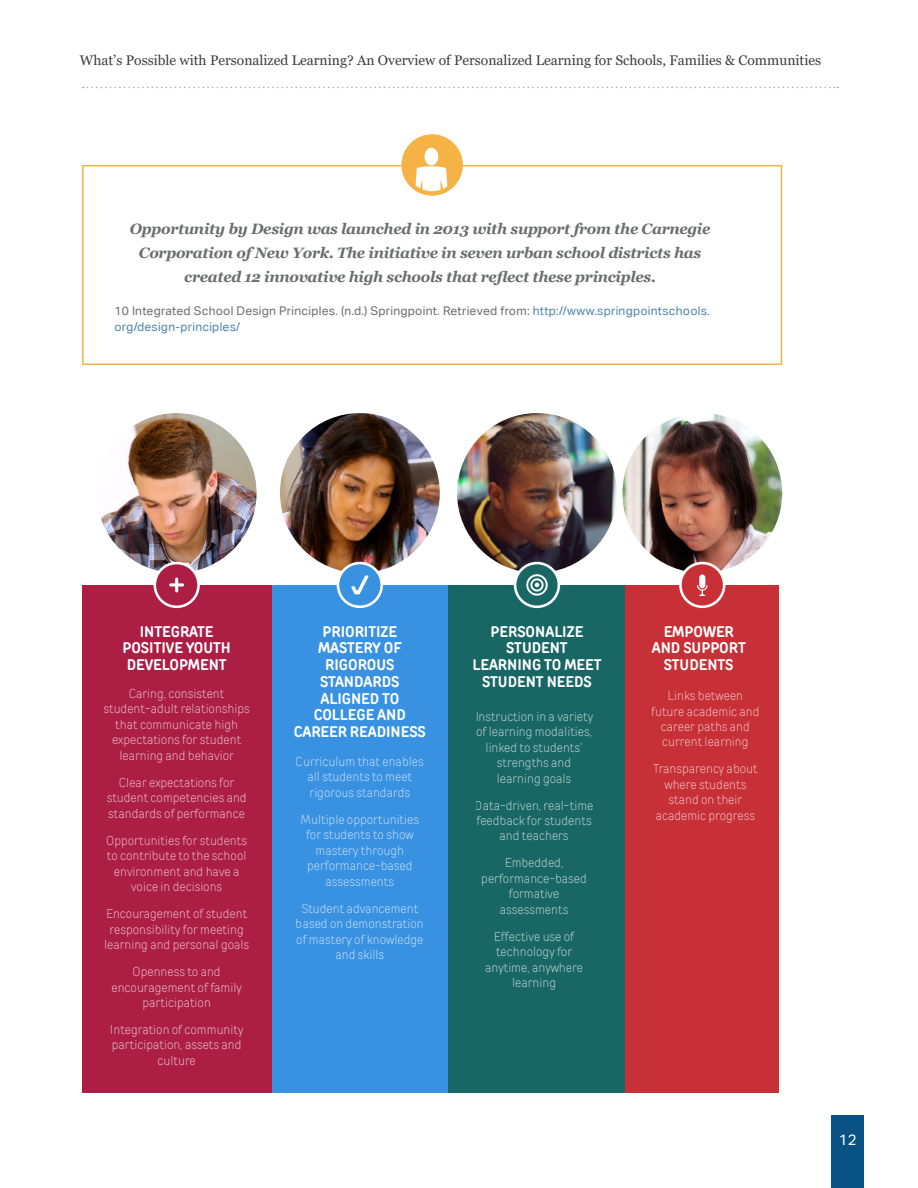
<style>
.page{position:relative;width:918px;height:1188px;background:#fff}
.page>*{position:absolute;margin:0;border:0;box-sizing:border-box;transform-origin:0 0}
.t1{font:700 15.45px/16.8px "TT Rounds Condensed";color:#fff;text-align:center}
.t2{font:italic 700 15px/24px "Georgia";letter-spacing:-.02em;color:#6c6d70;text-align:center}
.t3{font:15px "Aktiv Grotesk";color:#fff}
.t4{font:13.8px "Georgia";color:#3e3e3f}
.t5{font:300 12.9px/15.5px "TT Rounds Condensed";color:#fff;text-align:center}
.t6{font:12px/16.5px "Aktiv Grotesk";letter-spacing:.02em;color:#6c6d70}
.s1{color:#5286aa}
</style>
<div class="page">
<svg style="left:83px;top:87px;width:755px;height:1px"></svg>
<div style="left:832px;top:1116px;width:32px;height:72px;background:#085285"></div>
<img style="left:457px;top:413px;width:160px;height:160px;border-radius:80px">
<img style="left:622px;top:413px;width:160px;height:160px;border-radius:80px">
<img style="left:280px;top:413px;width:160px;height:160px;border-radius:80px">
<div style="left:271px;top:585px;width:177px;height:507px;background:#3991e1"></div>
<div style="left:338px;top:563px;width:44px;height:44px;background:#3991e1;border-radius:50%"></div>
<div style="left:337px;top:562px;width:46px;height:46px;border:3px solid #fff;border-radius:50%"></div>
<div style="left:448px;top:585px;width:178px;height:507px;background:#186765"></div>
<div style="left:515px;top:563px;width:44px;height:44px;background:#186765;border-radius:50%"></div>
<div style="left:514px;top:562px;width:46px;height:46px;border:3px solid #fff;border-radius:50%"></div>
<div style="left:626px;top:585px;width:153px;height:507px;background:#c73036"></div>
<div style="left:680px;top:563px;width:44px;height:44px;background:#c73036;border-radius:50%"></div>
<div style="left:679px;top:562px;width:46px;height:46px;border:3px solid #fff;border-radius:50%"></div>
<img style="left:97px;top:413px;width:160px;height:160px;border-radius:80px">
<div style="left:82px;top:585px;width:189px;height:507px;background:#ad1e44"></div>
<div style="left:155px;top:563px;width:44px;height:44px;background:#ad1e44;border-radius:50%"></div>
<div style="left:154px;top:562px;width:46px;height:46px;border:3px solid #fff;border-radius:50%"></div>
<svg style="left:169px;top:577px;width:15px;height:15px"></svg>
<svg style="left:351px;top:575px;width:18px;height:19px"></svg>
<div style="left:699px;top:575px;width:6px;height:13px;background:#fff;border-radius:3px"></div>
<svg style="left:697px;top:585px;width:11px;height:11px"></svg>
<svg style="left:526px;top:574px;width:22px;height:22px"></svg>
<div style="left:82px;top:165px;width:700px;height:200px;border:2px solid #f4b344"></div>
<svg style="left:401px;top:134px;width:62px;height:62px"></svg>
<p class="t4" style="left:80px;top:52px;width:743px">What’s Possible with Personalized Learning? An Overview of Personalized Learning for Schools, Families &amp; Communities</p>
<p class="t2" style="left:130px;top:217px;width:582px">Opportunity by Design was launched in 2013 with support from the Carnegie<br>Corporation of New York. The initiative in seven urban school districts has created 12 innovative high schools that reflect these principles.</p>
<p class="t6" style="left:114px;top:302px;width:597px">10 Integrated School Design Principles. (n.d.) Springpoint. Retrieved from: <span class="s1">http://www.springpointschools. org/design-principles/</span></p>
<p class="t1" style="left:122px;top:623px;width:110px">INTEGRATE<br>POSITIVE YOUTH<br>DEVELOPMENT</p>
<p class="t5" style="left:103px;top:686px;width:148px">Caring, consistent student-adult relationships that communicate high expectations for student learning and behavior</p>
<p class="t5" style="left:107px;top:774px;width:142px">Clear expectations for student competencies and standards of performance</p>
<p class="t5" style="left:106px;top:832px;width:142px">Opportunities for students to contribute to the school environment and have a voice in decisions</p>
<p class="t5" style="left:104px;top:906px;width:147px">Encouragement of student responsibility for meeting learning and personal goals</p>
<p class="t5" style="left:111px;top:964px;width:132px">Openness to and encouragement of family participation</p>
<p class="t5" style="left:110px;top:1022px;width:135px">Integration of community participation, assets and culture</p>
<p class="t1" style="left:294px;top:623px;width:134px">PRIORITIZE<br>MASTERY OF<br>RIGOROUS<br>STANDARDS<br>ALIGNED TO<br>COLLEGE AND<br>CAREER READINESS</p>
<p class="t5" style="left:296px;top:754px;width:129px">Curriculum that enables all students to meet rigorous standards</p>
<p class="t5" style="left:301px;top:811px;width:120px">Multiple opportunities for students to show mastery through performance-based assessments</p>
<p class="t5" style="left:296px;top:900px;width:129px">Student advancement based on demonstration of mastery of knowledge and skills</p>
<p class="t1" style="left:472px;top:623px;width:130px">PERSONALIZE<br>STUDENT<br>LEARNING TO MEET<br>STUDENT NEEDS</p>
<p class="t5" style="left:475px;top:708px;width:120px">Instruction in a variety of learning modalities, linked to students’ strengths and learning goals</p>
<p class="t5" style="left:475px;top:797px;width:120px">Data-driven, real-time feedback for students and teachers</p>
<p class="t5" style="left:481px;top:855px;width:107px">Embedded, performance-based formative assessments</p>
<p class="t5" style="left:485px;top:928px;width:99px">Effective use of technology for anytime, anywhere learning</p>
<p class="t1" style="left:652px;top:623px;width:96px">EMPOWER<br>AND SUPPORT<br>STUDENTS</p>
<p class="t5" style="left:651px;top:688px;width:110px">Links between future academic and career paths and current learning</p>
<p class="t5" style="left:653px;top:761px;width:106px">Transparency about where students stand on their academic progress</p>
<p class="t3" style="left:839px;top:1131px;width:20px">12</p>
</div>
